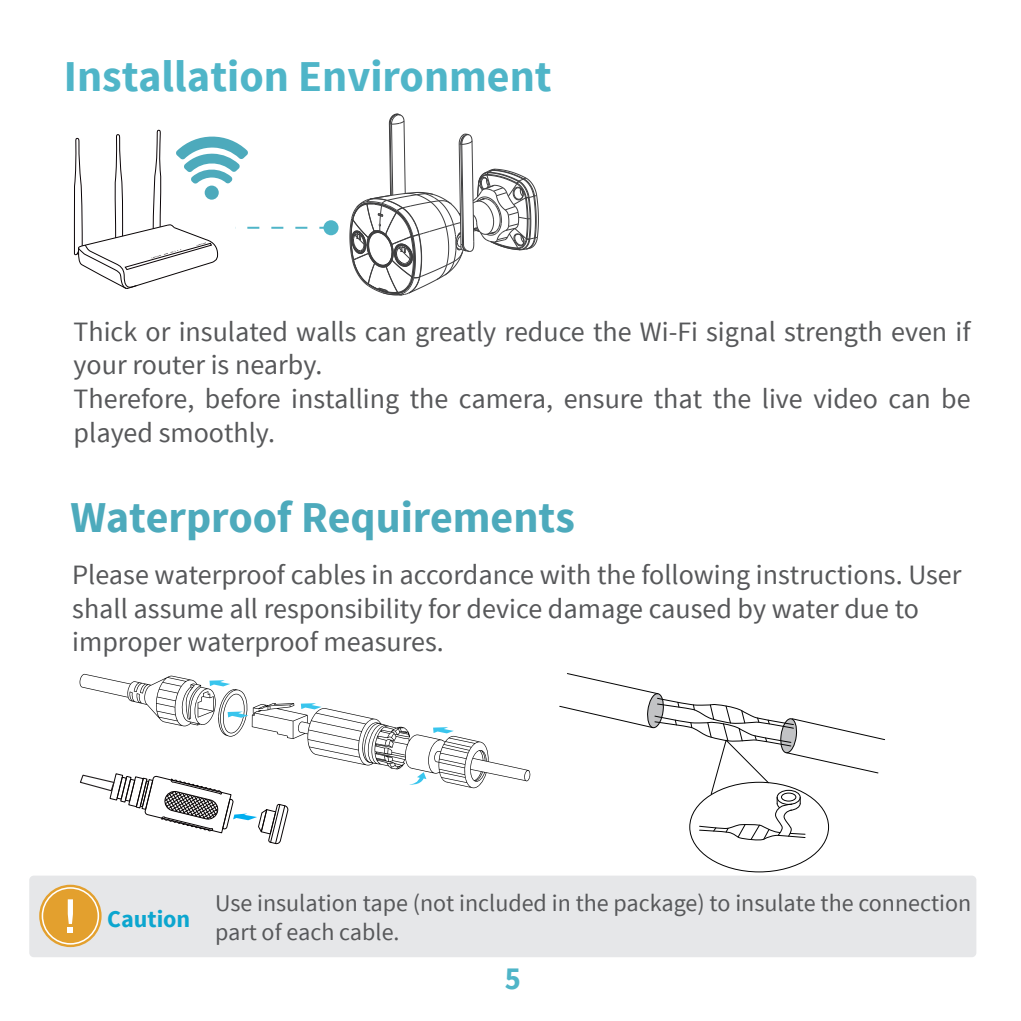
<style>
.page{position:relative;width:1021px;height:1021px;background:#fff}
.page>*{position:absolute;margin:0;border:0;box-sizing:border-box;transform-origin:0 0}
.t1{font:700 44px "Source Sans Pro";color:#4fb5c8}
.t2{font:700 44px "Source Sans Pro";color:#4daabc}
.t3{font:700 32px "Source Sans Pro";color:#4fb5c8;scale:.95 1}
.t4{font:28px/33.6px "Source Sans Pro";color:#57585a}
.t5{font:24px/28.8px "Source Sans Pro";color:#57585a}
.t6{font:700 24px "Source Sans Pro";color:#0ca6cf}
</style>
<div class="page">
<div style="left:323px;top:220px;width:15px;height:15px;background:#4fb5c8;border-radius:50%"></div>
<svg style="left:73px;top:129px;width:258px;height:160px"></svg>
<div style="left:205px;top:185px;width:14px;height:15px;background:#4daabc;border-radius:50%"></div>
<svg style="left:79px;top:674px;width:451px;height:170px"></svg>
<svg style="left:559px;top:673px;width:326px;height:169px"></svg>
<div style="left:29px;top:875px;width:947px;height:82px;background:#e6e7e9;border-radius:5px"></div>
<svg style="left:39px;top:884px;width:63px;height:63px"></svg>
<svg style="left:42px;top:887px;width:57px;height:57px;background:#e6b45e"></svg>
<svg style="left:349px;top:113px;width:190px;height:183px"></svg>
<h1 class="t1" style="left:64px;top:48px;width:489px">Installation Environment</h1>
<p class="t4" style="left:74px;top:315px;width:898px">Thick or insulated walls can greatly reduce the Wi-Fi signal strength even if your router is nearby.<br>Therefore, before installing the camera, ensure that the live video can be played smoothly.</p>
<h1 class="t2" style="left:71px;top:489px;width:506px">Waterproof Requirements</h1>
<p class="t4" style="left:72px;top:558px;width:890px">Please waterproof cables in accordance with the following instructions. User shall assume all responsibility for device damage caused by water due to improper waterproof measures.</p>
<p class="t6" style="left:107px;top:903px;width:85px">Caution</p>
<p class="t5" style="left:215px;top:889px;width:757px">Use insulation tape (not included in the package) to insulate the connection part of each cable.</p>
<p class="t3" style="left:504px;top:958px;width:18px">5</p>
</div>
